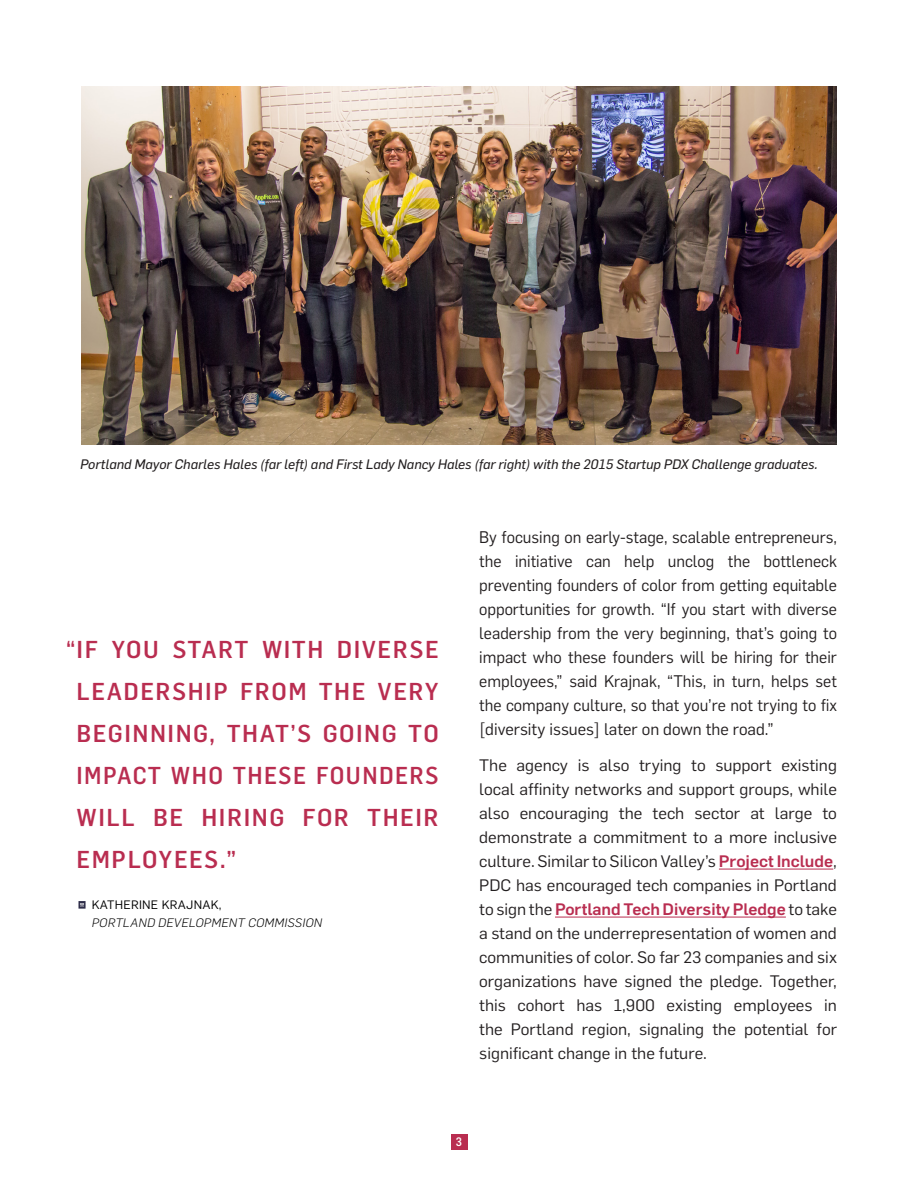
<style>
.page{position:relative;width:918px;height:1188px;background:#fff}
.page>*{position:absolute;margin:0;border:0;box-sizing:border-box;transform-origin:0 0}
.t1{font:500 24px/42px "Flama Semicondensed";letter-spacing:.06em;color:#b92d50;text-align:justify;scale:1.05 1}
.t2{font:500 24px "Flama Semicondensed";letter-spacing:.06em;color:#b92d50}
.t3{font:16.5px/24px "Flama";color:#231f20;text-align:justify}
.t4{font:16.35px/24px "Flama";color:#231f20;text-align:justify}
.t5{font:italic 13.5px "Flama Basic";color:#231f20}
.t6{font:italic 300 12px "Flama";letter-spacing:.02em;color:#000}
.t7{font:12px "Flama";letter-spacing:.02em;color:#000}
.t8{font:500 12px "Flama Semicondensed";color:#fff}
.s1{font-weight:500;color:#b92d50}
</style>
<div class="page">
<div style="left:451px;top:1134px;width:17px;height:16px;background:#b92d50"></div>
<hr style="left:719px;top:869px;width:114px;height:1px;background:#b92d50">
<hr style="left:555px;top:917px;width:231px;height:1px;background:#b92d50">
<img style="left:81px;top:86px;width:756px;height:359px">
<svg style="left:79px;top:901px;width:7px;height:8px"></svg>
<p class="t5" style="left:80px;top:454px;width:739px">Portland Mayor Charles Hales (far left) and First Lady Nancy Hales (far right) with the 2015 Startup PDX Challenge graduates.</p>
<p class="t2" style="left:66px;top:634px;width:374px">“IF YOU START WITH DIVERSE</p>
<p class="t1" style="left:77px;top:669px;width:346px">LEADERSHIP FROM THE VERY BEGINNING, THAT’S GOING TO IMPACT WHO THESE FOUNDERS WILL BE HIRING FOR THEIR EMPLOYEES.”</p>
<p class="t7" style="left:92px;top:896px;width:131px">KATHERINE KRAJNAK,</p>
<p class="t6" style="left:92px;top:915px;width:232px">PORTLAND DEVELOPMENT COMMISSION</p>
<p class="t3" style="left:479px;top:525px;width:359px">By focusing on early-stage, scalable entrepreneurs, the initiative can help unclog the bottleneck preventing founders of color from getting equitable opportunities for growth. “If you start with diverse leadership from the very beginning, that’s going to impact who these founders will be hiring for their employees,” said Krajnak, “This, in turn, helps set the company culture, so that you’re not trying to fix [diversity issues] later on down the road.”</p>
<p class="t4" style="left:479px;top:753px;width:359px">The agency is also trying to support existing local affinity networks and support groups, while also encouraging the tech sector at large to demonstrate a commitment to a more inclusive culture. Similar to Silicon Valley’s <span class="s1">Project Include</span>, PDC has encouraged tech companies in Portland to sign the <span class="s1">Portland Tech Diversity Pledge</span> to take a stand on the underrepresentation of women and communities of color. So far 23 companies and six organizations have signed the pledge. Together, this cohort has 1,900 existing employees in the Portland region, signaling the potential for significant change in the future.</p>
<p class="t8" style="left:456px;top:1134px;width:8px">3</p>
</div>
